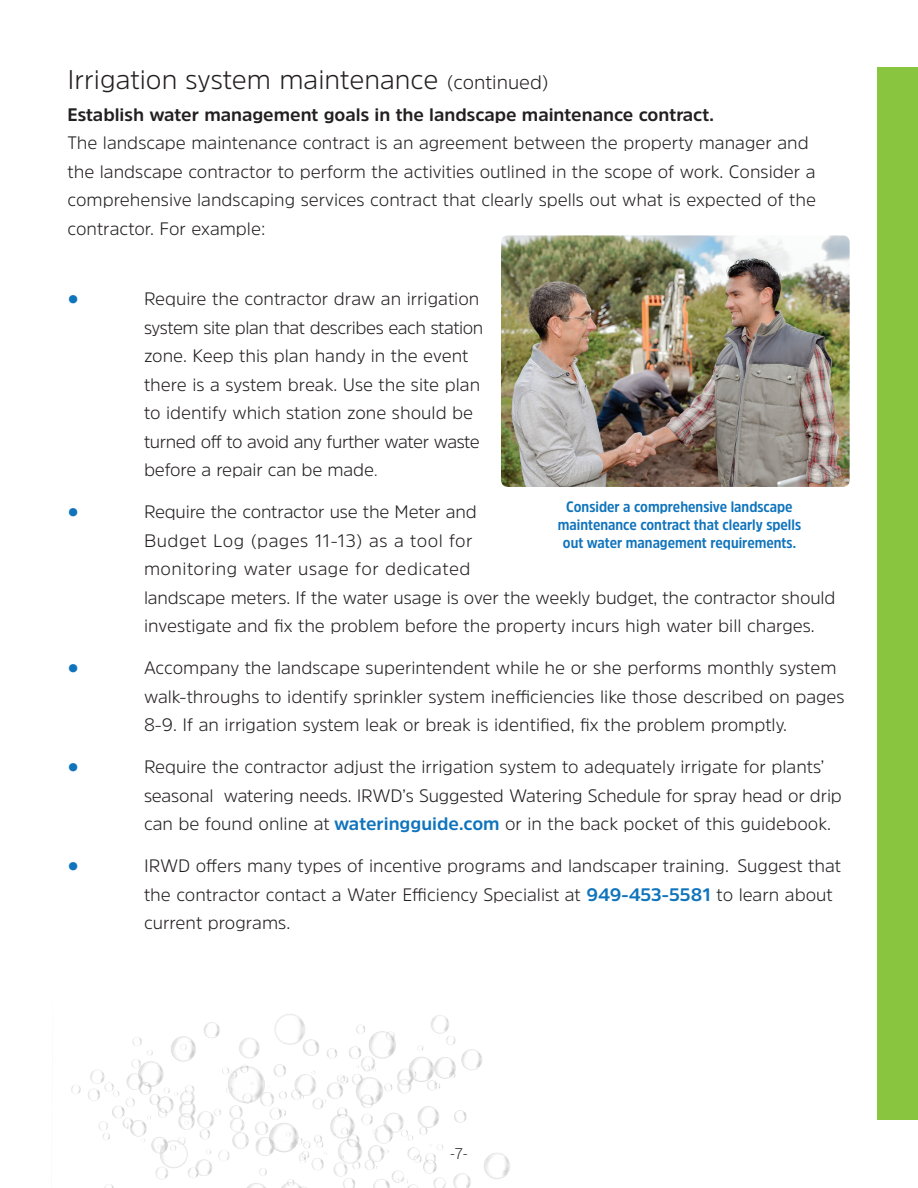
<style>
.page{position:relative;width:918px;height:1188px;background:#fff}
.page>*{position:absolute;margin:0;border:0;box-sizing:border-box;transform-origin:0 0}
.t1{font:300 27px "Amsi Pro";color:#231f20}
.t2{font:300 18px/28.5px "Amsi Pro";color:#231f20}
.t3{font:700 18px "Amsi Pro";color:#231f20}
.t4{font:700 15px/18px "Amsi Pro Narw";color:#1074bc;text-align:center}
.t5{font:300 15px "Roboto";color:#231f20}
.s1{font-size:19.5px}
.s2{font-weight:700;font-size:28.5px;color:#1074bc}
.s3{font-family:"Roboto"}
.s4{font-weight:700;color:#1074bc}
</style>
<div class="page">
<div style="left:878px;top:68px;width:40px;height:1052px;background:#89c53f"></div>
<img style="left:501px;top:235px;width:349px;height:252px">
<img style="left:71px;top:1014px;width:439px;height:174px">
<h1 class="t1" style="left:68px;top:61px;width:483px">Irrigation system maintenance <span class="s1">(continued)</span></h1>
<p class="t3" style="left:68px;top:102px;width:648px">Establish water management goals in the landscape maintenance contract.</p>
<p class="t2" style="left:68px;top:128px;width:750px">The landscape maintenance contract is an agreement between the property manager and the landscape contractor to perform the activities outlined in the scope of work. Consider a comprehensive landscaping services contract that clearly spells out what is expected of the contractor. For example:</p>
<p class="t2" style="left:144px;top:284px;width:341px;text-indent:-76px"><span class="s2">•</span> Require the contractor draw an irrigation system site plan that describes each station zone. Keep this plan handy in the event there is a system break. Use the site plan to identify which station zone should be turned off to avoid any further water waste before a repair can be made<span class="s3">.</span></p>
<p class="t2" style="left:144px;top:497px;width:693px;text-indent:-76px"><span class="s2">•</span> Require the contractor use the Meter and<br>Budget Log (pages 11-13) as a tool for<br>monitoring water usage for dedicated<br>landscape meters. If the water usage is over the weekly budget, the contractor should investigate and fix the problem before the property incurs high water bill charges.</p>
<p class="t2" style="left:144px;top:653px;width:702px;text-indent:-76px"><span class="s2">•</span> Accompany the landscape superintendent while he or she performs monthly system walk-throughs to identify sprinkler system inefficiencies like those described on pages<br>8-9. If an irrigation system leak or break is identified, fix the problem promptly.</p>
<p class="t2" style="left:144px;top:752px;width:699px;text-indent:-76px"><span class="s2">•</span> Require the contractor adjust the irrigation system to adequately irrigate for plants’ seasonal watering needs. IRWD’s Suggested Watering Schedule for spray head or drip can be found online at <span class="s4">wateringguide.com</span> or in the back pocket of this guidebook.</p>
<p class="t2" style="left:144px;top:851px;width:699px;text-indent:-76px"><span class="s2">•</span> IRWD offers many types of incentive programs and landscaper training. Suggest that the contractor contact a Water Efficiency Specialist at <span class="s4">949-453-5581</span> to learn about current programs.</p>
<p class="t4" style="left:558px;top:497px;width:245px">Consider a comprehensive landscape maintenance contract that clearly spells out water management requirements.</p>
<p class="t5" style="left:451px;top:1144px;width:18px">-7-</p>
</div>
